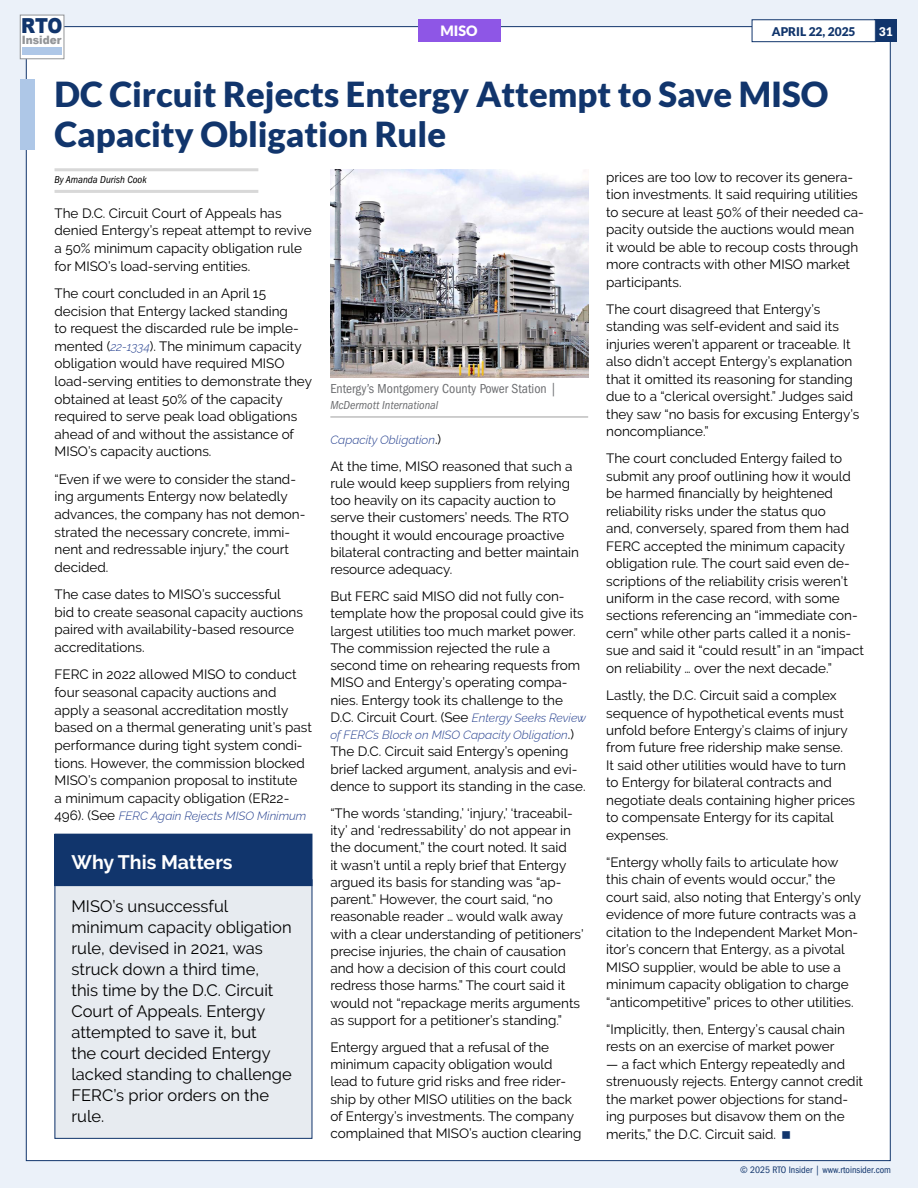
<style>
.page{position:relative;width:918px;height:1188px;background:#ebf1f9}
.page>*{position:absolute;margin:0;border:0;box-sizing:border-box;transform-origin:0 0}
.t1{font:900 34.5px/40.5px "Lato";color:#11356c}
.t2{font:900 20.7px "Arial";color:#11356c;scale:.87 1}
.t3{font:700 19.5px "Raleway";color:#fff}
.t4{font:16.5px/21px "Raleway";color:#000}
.t5{font:900 14.25px "Lato";color:#fff}
.t6{font:13.5px/17.4px "Raleway";color:#000}
.t7{font:condensed 13.5px "ITC Franklin Gothic Std";color:#6d6e71}
.t8{font:italic 300 12px "Raleway";color:#25408f}
.t9{font:italic condensed 12px "ITC Franklin Gothic Std";color:#6d6e71}
.t10{font:900 12px "Lato";color:#11356c}
.t11{font:900 12px "Lato";color:#fff}
.t12{font:900 11.55px "Arial";color:#939598;scale:.91 1}
.t13{font:italic condensed 10.5px "ITC Franklin Gothic Std";color:#000}
.t14{font:condensed 9.75px "ITC Franklin Gothic Std";color:#11356c}
.s1{font-weight:300;font-style:italic;font-size:12px;color:#25408f}
.s2{font-weight:400;font-style:normal;font-size:13.5px;color:#000}
</style>
<div class="page">
<div style="left:26px;top:26px;width:865px;height:1135px;background:#fff;border:1px solid #11356c"></div>
<div style="left:875px;top:19px;width:22px;height:23px;background:#11356c"></div>
<div style="left:752px;top:20px;width:123px;height:22px;background:#fff"></div>
<div style="left:752px;top:19px;width:124px;height:23px;border:1px solid #11356c"></div>
<div style="left:20px;top:79px;width:14px;height:71px;background:#aec7e7"></div>
<div style="left:20px;top:15px;width:44px;height:44px;background:#fff;border:1px solid #939598"></div>
<div style="left:23px;top:47px;width:39px;height:8px;background:#aec7e7"></div>
<div style="left:418px;top:19px;width:82px;height:23px;background:#8e56e6"></div>
<hr style="left:55px;top:168px;width:203px;height:3px;background:#d8d8d8">
<hr style="left:55px;top:190px;width:203px;height:3px;background:#d8d8d8">
<div style="left:55px;top:880px;width:257px;height:258px;background:#e7ebf0"></div>
<div style="left:55px;top:879px;width:257px;height:260px;border:1px solid #11356c"></div>
<div style="left:55px;top:834px;width:257px;height:52px;background:#11356c"></div>
<hr style="left:330px;top:416px;width:258px;height:2px;background:#bfbfbf">
<img style="left:330px;top:169px;width:258px;height:209px">
<h2 class="t2" style="left:21px;top:11px;width:49px">RTO</h2>
<p class="t10" style="left:772px;top:24px;width:85px">APRIL 22, 2025</p>
<p class="t11" style="left:879px;top:24px;width:15px">31</p>
<p class="t12" style="left:22px;top:31px;width:45px">Insider</p>
<p class="t5" style="left:440px;top:23px;width:39px">MISO</p>
<h1 class="t1" style="left:55px;top:73px;width:776px">DC Circuit Rejects Entergy Attempt to Save MISO<br>Capacity Obligation Rule</h1>
<p class="t13" style="left:55px;top:174px;width:94px">By Amanda Durish Cook</p>
<p class="t6" style="left:55px;top:204px;width:259px">The D.C. Circuit Court of Appeals has denied Entergy’s repeat attempt to revive a 50% minimum capacity obligation rule for MISO’s load-serving entities.</p>
<p class="t6" style="left:55px;top:284px;width:259px">The court concluded in an April 15 decision that Entergy lacked standing<br>to request the discarded rule be imple&shy;mented (<span class="s1">22-1334</span>). The minimum capacity obligation would have required MISO load-serving entities to demonstrate they obtained at least 50% of the capacity required to serve peak load obligations ahead of and without the assistance of MISO’s capacity auctions.</p>
<p class="t6" style="left:55px;top:470px;width:253px">“Even if we were to consider the stand&shy;ing arguments Entergy now belatedly advances, the company has not demon&shy;strated the necessary concrete, immi&shy;nent and redressable injury,” the court decided.</p>
<p class="t6" style="left:55px;top:586px;width:250px">The case dates to MISO’s successful bid to create seasonal capacity auctions paired with availability-based resource accreditations.</p>
<p class="t6" style="left:55px;top:666px;width:259px">FERC in 2022 allowed MISO to conduct four seasonal capacity auctions and apply a seasonal accreditation mostly based on a thermal generating unit’s past performance during tight system condi&shy;tions. However, the commission blocked MISO’s companion proposal to institute<br>a minimum capacity obligation (ER22-</p>
<p class="t8" style="left:55px;top:806px;width:253px"><span class="s2">496). (See</span> FERC Again Rejects MISO Minimum</p>
<p class="t6" style="left:606px;top:168px;width:259px">prices are too low to recover its genera&shy;tion investments. It said requiring utilities to secure at least 50% of their needed ca&shy;pacity outside the auctions would mean it would be able to recoup costs through more contracts with other MISO market participants.</p>
<p class="t6" style="left:606px;top:300px;width:255px">The court disagreed that Entergy’s standing was self-evident and said its injuries weren’t apparent or traceable. It also didn’t accept Entergy’s explanation that it omitted its reasoning for standing due to a “clerical oversight.” Judges said they saw “no basis for excusing Entergy’s noncompliance.”</p>
<p class="t6" style="left:606px;top:450px;width:259px">The court concluded Entergy failed to submit any proof outlining how it would be harmed financially by heightened reliability risks under the status quo<br>and, conversely, spared from them had FERC accepted the minimum capacity obligation rule. The court said even de&shy;scriptions of the reliability crisis weren’t uniform in the case record, with some sections referencing an “immediate con&shy;cern” while other parts called it a nonis&shy;sue and said it “could result” in an “impact on reliability … over the next decade.”</p>
<p class="t6" style="left:606px;top:687px;width:251px">Lastly, the D.C. Circuit said a complex sequence of hypothetical events must unfold before Entergy’s claims of injury from future free ridership make sense.<br>It said other utilities would have to turn to Entergy for bilateral contracts and negotiate deals containing higher prices to compensate Entergy for its capital expenses.</p>
<p class="t6" style="left:606px;top:854px;width:256px">“Entergy wholly fails to articulate how this chain of events would occur,” the court said, also noting that Entergy’s only evidence of more future contracts was a citation to the Independent Market Mon&shy;itor’s concern that Entergy, as a pivotal MISO supplier, would be able to use a minimum capacity obligation to charge “anticompetitive” prices to other utilities.</p>
<p class="t6" style="left:606px;top:1020px;width:240px">“Implicitly, then, Entergy’s causal chain rests on an exercise of market power</p>
<p class="t6" style="left:606px;top:1055px;width:258px">— a fact which Entergy repeatedly and strenuously rejects. Entergy cannot credit the market power objections for stand&shy;ing purposes but disavow them on the merits,” the D.C. Circuit said.</p>
<p class="t7" style="left:330px;top:381px;width:228px">Entergy’s Montgomery County Power Station |</p>
<p class="t9" style="left:330px;top:399px;width:109px">McDermott International</p>
<p class="t8" style="left:330px;top:430px;width:112px">Capacity Obligation<span class="s2">.)</span></p>
<p class="t6" style="left:330px;top:457px;width:250px">At the time, MISO reasoned that such a rule would keep suppliers from relying too heavily on its capacity auction to serve their customers’ needs. The RTO thought it would encourage proactive bilateral contracting and better maintain resource adequacy.</p>
<p class="t6" style="left:330px;top:588px;width:257px">But FERC said MISO did not fully con&shy;template how the proposal could give its largest utilities too much market power.<br>The commission rejected the rule a second time on rehearing requests from MISO and Entergy’s operating compa&shy;nies. Entergy took its challenge to the D.C. Circuit Court. (See <span class="s1">Entergy Seeks Review</span></p>
<p class="t8" style="left:330px;top:725px;width:245px">of FERC’s Block on MISO Capacity Obligation<span class="s2">.)</span></p>
<p class="t6" style="left:330px;top:743px;width:257px">The D.C. Circuit said Entergy’s opening brief lacked argument, analysis and evi&shy;dence to support its standing in the case.</p>
<p class="t6" style="left:330px;top:804px;width:255px">“The words ‘standing,’ ‘injury,’ ‘traceabil&shy;ity’ and ‘redressability’ do not appear in the document,” the court noted. It said<br>it wasn’t until a reply brief that Entergy argued its basis for standing was “ap&shy;parent.” However, the court said, “no reasonable reader … would walk away with a clear understanding of petitioners’ precise injuries, the chain of causation and how a decision of this court could redress those harms.” The court said it would not “repackage merits arguments as support for a petitioner’s standing.”</p>
<p class="t6" style="left:330px;top:1039px;width:253px">Entergy argued that a refusal of the minimum capacity obligation would lead to future grid risks and free rider&shy;ship by other MISO utilities on the back of Entergy’s investments. The company complained that MISO’s auction clearing</p>
<h3 class="t3" style="left:71px;top:851px;width:163px">Why This Matters</h3>
<p class="t4" style="left:71px;top:895px;width:222px">MISO’s unsuccessful minimum capacity obligation rule, devised in 2021, was struck down a third time,<br>this time by the D.C. Circuit<br>Court of Appeals. Entergy attempted to save it, but<br>the court decided Entergy lacked standing to challenge<br>FERC’s prior orders on the rule.</p>
<p class="t14" style="left:740px;top:1164px;width:152px">© 2025 RTO Insider | www.rtoinsider.com</p>
</div>
